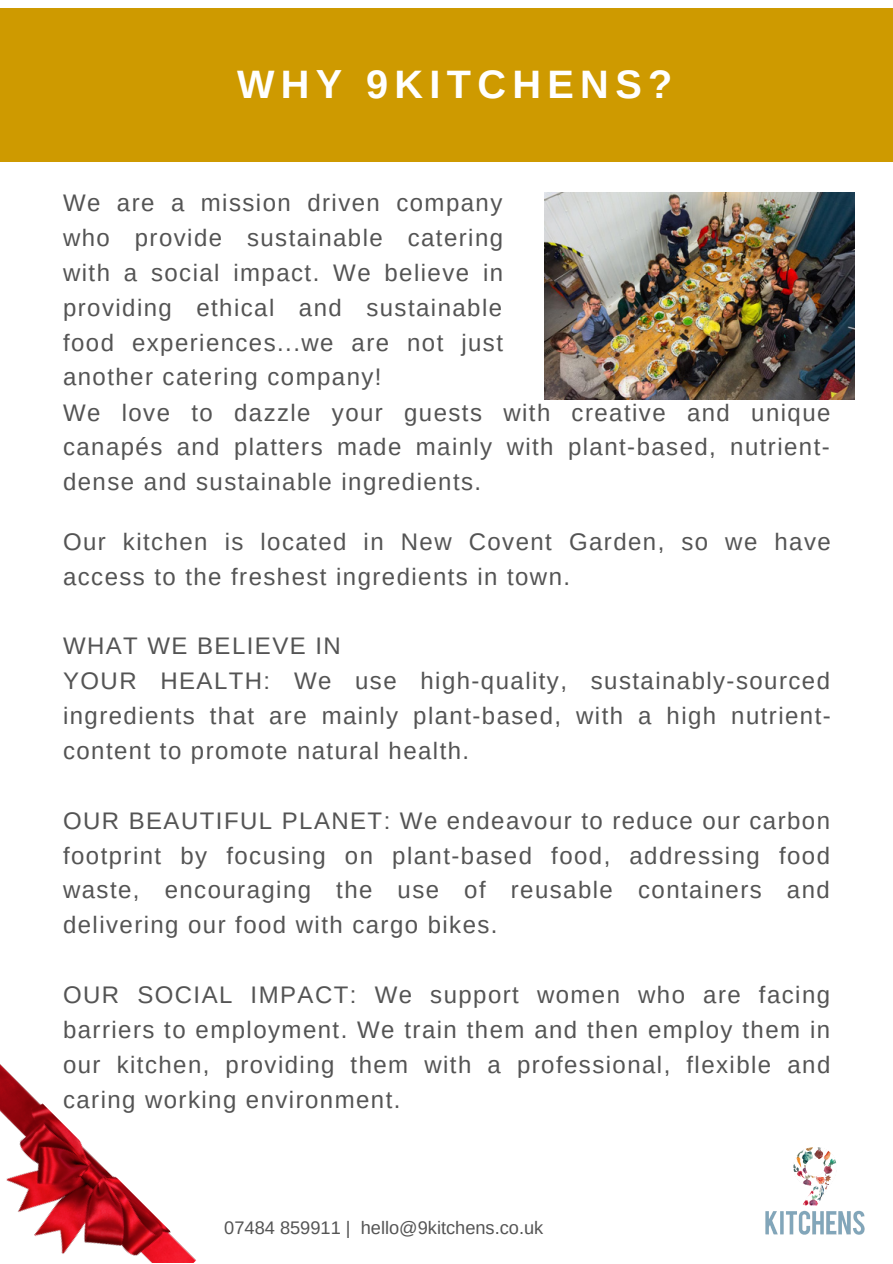
<style>
.page{position:relative;width:893px;height:1264px;background:#fff}
.page>*{position:absolute;margin:0;border:0;box-sizing:border-box;transform-origin:0 0}
.t1{font:700 39.6px "Arimo";letter-spacing:.16em;color:#fff}
.t2{font:24px/34.8px "Arimo";letter-spacing:.06em;color:#545454;text-align:justify}
.t3{font:18.15px "Arimo";color:#545454}
</style>
<div class="page">
<div style="left:0;top:9px;width:892px;height:153px;background:#ce9a00"></div>
<img style="left:544px;top:192px;width:310px;height:207px">
<img style="left:765px;top:1147px;width:100px;height:88px">
<img style="left:0;top:1064px;width:196px;height:198px">
<h1 class="t1" style="left:237px;top:62px;width:437px">WHY 9KITCHENS?</h1>
<p class="t2" style="left:63px;top:185px;width:441px">We are a mission driven company who provide sustainable catering with a social impact. We believe in providing ethical and sustainable food experiences...we are not just another catering company!</p>
<p class="t2" style="left:63px;top:395px;width:768px">We love to dazzle your guests with creative and unique canapés and platters made mainly with plant-based, nutrient&shy;dense and sustainable ingredients.</p>
<p class="t2" style="left:63px;top:524px;width:769px">Our kitchen is located in New Covent Garden, so we have access to the freshest ingredients in town.</p>
<p class="t2" style="left:63px;top:628px;width:769px;text-align:left">WHAT WE BELIEVE IN<br>YOUR HEALTH: We use high-quality, sustainably-sourced ingredients that are mainly plant-based, with a high nutrient&shy;content to promote natural health.</p>
<p class="t2" style="left:63px;top:803px;width:768px">OUR BEAUTIFUL PLANET: We endeavour to reduce our carbon footprint by focusing on plant-based food, addressing food waste, encouraging the use of reusable containers and delivering our food with cargo bikes.</p>
<p class="t2" style="left:63px;top:977px;width:768px">OUR SOCIAL IMPACT: We support women who are facing barriers to employment. We train them and then employ them in our kitchen, providing them with a professional, flexible and caring working environment.</p>
<p class="t3" style="left:224px;top:1217px;width:320px">07484 859911 | hello@9kitchens.co.uk</p>
</div>
